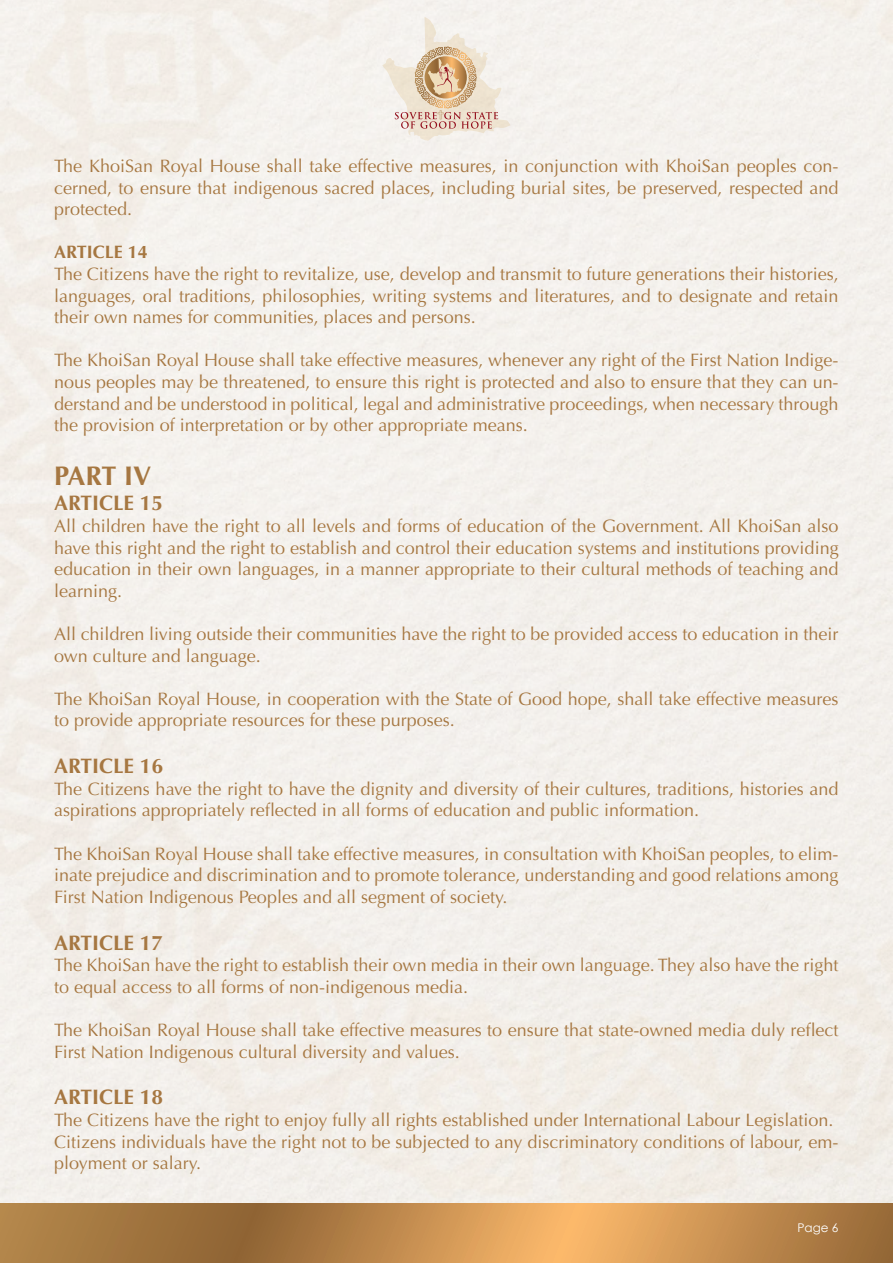
<style>
.page{position:relative;width:893px;height:1263px;background:#f3f0ec}
.page>*{position:absolute;margin:0;border:0;box-sizing:border-box;transform-origin:0 0}
.t1{font:700 27px "Optima";letter-spacing:-.01em;color:#a67741}
.t2{font:700 21px "Optima";color:#a67741}
.t3{font:18px/21.6px "Optima";color:#a67741}
.t4{font:700 18px "Optima";color:#a67741}
.t5{font:12px "Century Gothic";color:#fff}
</style>
<div class="page">
<svg style="left:1px;top:1203px;width:891px;height:60px;background:#bc884b"></svg>
<svg style="left:382px;top:17px;width:129px;height:124px"></svg>
<p class="t3" style="left:54px;top:155px;width:786px;text-align:justify">The KhoiSan Royal House shall take effective measures, in conjunction with KhoiSan peoples con&shy;cerned, to ensure that indigenous sacred places, including burial sites, be preserved, respected and protected.</p>
<p class="t4" style="left:54px;top:242px;width:95px">ARTICLE 14</p>
<p class="t3" style="left:54px;top:263px;width:786px;text-align:justify">The Citizens have the right to revitalize, use, develop and transmit to future generations their histories, languages, oral traditions, philosophies, writing systems and literatures, and to designate and retain their own names for communities, places and persons.</p>
<p class="t3" style="left:54px;top:350px;width:786px;text-align:justify">The KhoiSan Royal House shall take effective measures, whenever any right of the First Nation Indige&shy;nous peoples may be threatened, to ensure this right is protected and also to ensure that they can un&shy;derstand and be understood in political, legal and administrative proceedings, when necessary through the provision of interpretation or by other appropriate means.</p>
<p class="t1" style="left:54px;top:460px;width:99px">PART IV</p>
<p class="t2" style="left:54px;top:491px;width:111px">ARTICLE 15</p>
<p class="t3" style="left:54px;top:515px;width:786px;text-align:justify">All children have the right to all levels and forms of education of the Government. All KhoiSan also have this right and the right to establish and control their education systems and institutions providing education in their own languages, in a manner appropriate to their cultural methods of teaching and learning.</p>
<p class="t3" style="left:54px;top:623px;width:786px">All children living outside their communities have the right to be provided access to education in their own culture and language.</p>
<p class="t3" style="left:54px;top:688px;width:786px">The KhoiSan Royal House, in cooperation with the State of Good hope, shall take effective measures to provide appropriate resources for these purposes.</p>
<p class="t2" style="left:54px;top:754px;width:111px">ARTICLE 16</p>
<p class="t3" style="left:54px;top:778px;width:786px">The Citizens have the right to have the dignity and diversity of their cultures, traditions, histories and aspirations appropriately reflected in all forms of education and public information.</p>
<p class="t3" style="left:54px;top:843px;width:786px;text-align:justify">The KhoiSan Royal House shall take effective measures, in consultation with KhoiSan peoples, to elim&shy;inate prejudice and discrimination and to promote tolerance, understanding and good relations among First Nation Indigenous Peoples and all segment of society.</p>
<p class="t2" style="left:54px;top:930px;width:111px">ARTICLE 17</p>
<p class="t3" style="left:54px;top:954px;width:786px">The KhoiSan have the right to establish their own media in their own language. They also have the right to equal access to all forms of non-indigenous media.</p>
<p class="t3" style="left:54px;top:1019px;width:786px">The KhoiSan Royal House shall take effective measures to ensure that state-owned media duly reflect<br>First Nation Indigenous cultural diversity and values.</p>
<p class="t2" style="left:54px;top:1085px;width:111px">ARTICLE 18</p>
<p class="t3" style="left:54px;top:1109px;width:781px">The Citizens have the right to enjoy fully all rights established under International Labour Legislation.</p>
<p class="t3" style="left:54px;top:1131px;width:786px">Citizens individuals have the right not to be subjected to any discriminatory conditions of labour, em&shy;ployment or salary.</p>
<p class="t5" style="left:797px;top:1221px;width:43px">Page 6</p>
</div>
